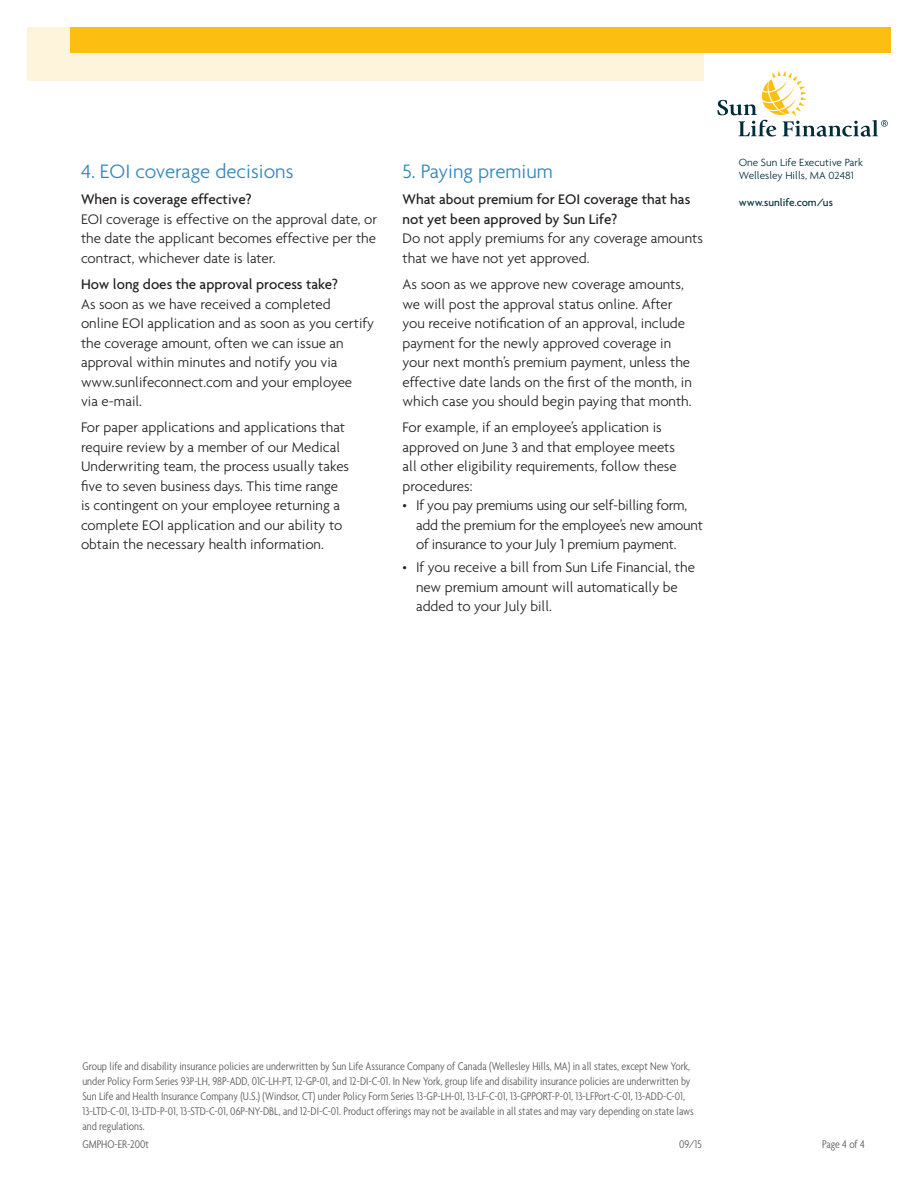
<style>
.page{position:relative;width:918px;height:1188px;background:#fff}
.page>*{position:absolute;margin:0;border:0;box-sizing:border-box;transform-origin:0 0}
._04_1stSub_AgendaLig{font:300 21px "Agenda";color:#3287ba}
._00_Text_AgendLight{font:300 15px/19.5px "Agenda";color:#231f20}
._00a_Subhead_AgendaM{font:500 15px/19.5px "Agenda";color:#231f20}
.Disclosure_LightCond{font:300 condensed 12px/15px "Agenda";color:#57585a}
.t1{font:300 11.25px "Agenda";color:#002c3b}
.t2{font:500 11.25px "Agenda";color:#002c3b}
.s1{font-size:12px}
</style>
<div class="page">
<div style="left:28px;top:27px;width:676px;height:54px;background:#fef4db"></div>
<svg style="left:717px;top:71px;width:171px;height:66px"></svg>
<div style="left:70px;top:27px;width:820px;height:25px;background:#fdbe12"></div>
<p class="_04_1stSub_AgendaLig" style="left:81px;top:159px;width:214px">4. EOI coverage decisions</p>
<p class="_00a_Subhead_AgendaM" style="left:81px;top:189px;width:172px">When is coverage effective?</p>
<p class="_00_Text_AgendLight" style="left:81px;top:209px;width:298px;text-align:justify">EOI coverage is effective on the approval date, or the date the applicant becomes effective per the contract, whichever date is later.</p>
<p class="_00a_Subhead_AgendaM" style="left:81px;top:274px;width:259px">How long does the approval process take?</p>
<p class="_00_Text_AgendLight" style="left:81px;top:294px;width:295px">As soon as we have received a completed<br>online EOI application and as soon as you certify the coverage amount, often we can issue an approval within minutes and notify you via www.sunlifeconnect.com and your employee<br>via e-mail.</p>
<p class="_00_Text_AgendLight" style="left:81px;top:418px;width:270px">For paper applications and applications that require review by a member of our Medical Underwriting team, the process usually takes five to seven business days. This time range is contingent on your employee returning a complete EOI application and our ability to obtain the necessary health information.</p>
<p class="_04_1stSub_AgendaLig" style="left:403px;top:159px;width:152px">5. Paying premium</p>
<p class="_00a_Subhead_AgendaM" style="left:403px;top:189px;width:289px">What about premium for EOI coverage that has not yet been approved by Sun Life?</p>
<p class="_00_Text_AgendLight" style="left:403px;top:229px;width:302px">Do not apply premiums for any coverage amounts that we have not yet approved.</p>
<p class="_00_Text_AgendLight" style="left:403px;top:274px;width:291px">As soon as we approve new coverage amounts, we will post the approval status online. After you receive notification of an approval, include payment for the newly approved coverage in your next month’s premium payment, unless the effective date lands on the first of the month, in which case you should begin paying that month.</p>
<p class="_00_Text_AgendLight" style="left:403px;top:418px;width:276px">For example, if an employee’s application is approved on June 3 and that employee meets all other eligibility requirements, follow these procedures:</p>
<p class="_00_Text_AgendLight" style="left:416px;top:496px;width:288px;text-indent:-14px"><span class="s1">•</span> If you pay premiums using our self-billing form, add the premium for the employee’s new amount of insurance to your July 1 premium payment.</p>
<p class="_00_Text_AgendLight" style="left:416px;top:557px;width:281px;text-indent:-14px"><span class="s1">•</span> If you receive a bill from Sun Life Financial, the new premium amount will automatically be added to your July bill.</p>
<p class="t1" style="left:739px;top:156px;width:126px">One Sun Life Executive Park</p>
<p class="t1" style="left:739px;top:169px;width:117px">Wellesley Hills, MA 02481</p>
<p class="t2" style="left:739px;top:196px;width:96px">www.sunlife.com/us</p>
<p class="Disclosure_LightCond" style="left:82px;top:1059px;width:613px">Group life and disability insurance policies are underwritten by Sun Life Assurance Company of Canada (Wellesley Hills, MA) in all states, except New York, under Policy Form Series 93P-LH, 98P-ADD, 01C-LH-PT, 12-GP-01, and 12-DI-C-01. In New York, group life and disability insurance policies are underwritten by Sun Life and Health Insurance Company (U.S.) (Windsor, CT) under Policy Form Series 13-GP-LH-01, 13-LF-C-01, 13-GPPORT-P-01, 13-LFPort-C-01, 13-ADD-C-01, 13-LTD-C-01, 13-LTD-P-01, 13-STD-C-01, 06P-NY-DBL, and 12-DI-C-01. Product offerings may not be available in all states and may vary depending on state laws and regulations.</p>
<p class="Disclosure_LightCond" style="left:82px;top:1136px;width:68px">GMPHO-ER-200t</p>
<p class="Disclosure_LightCond" style="left:679px;top:1136px;width:24px">09/15</p>
<p class="Disclosure_LightCond" style="left:822px;top:1136px;width:44px">Page 4 of 4</p>
</div>
